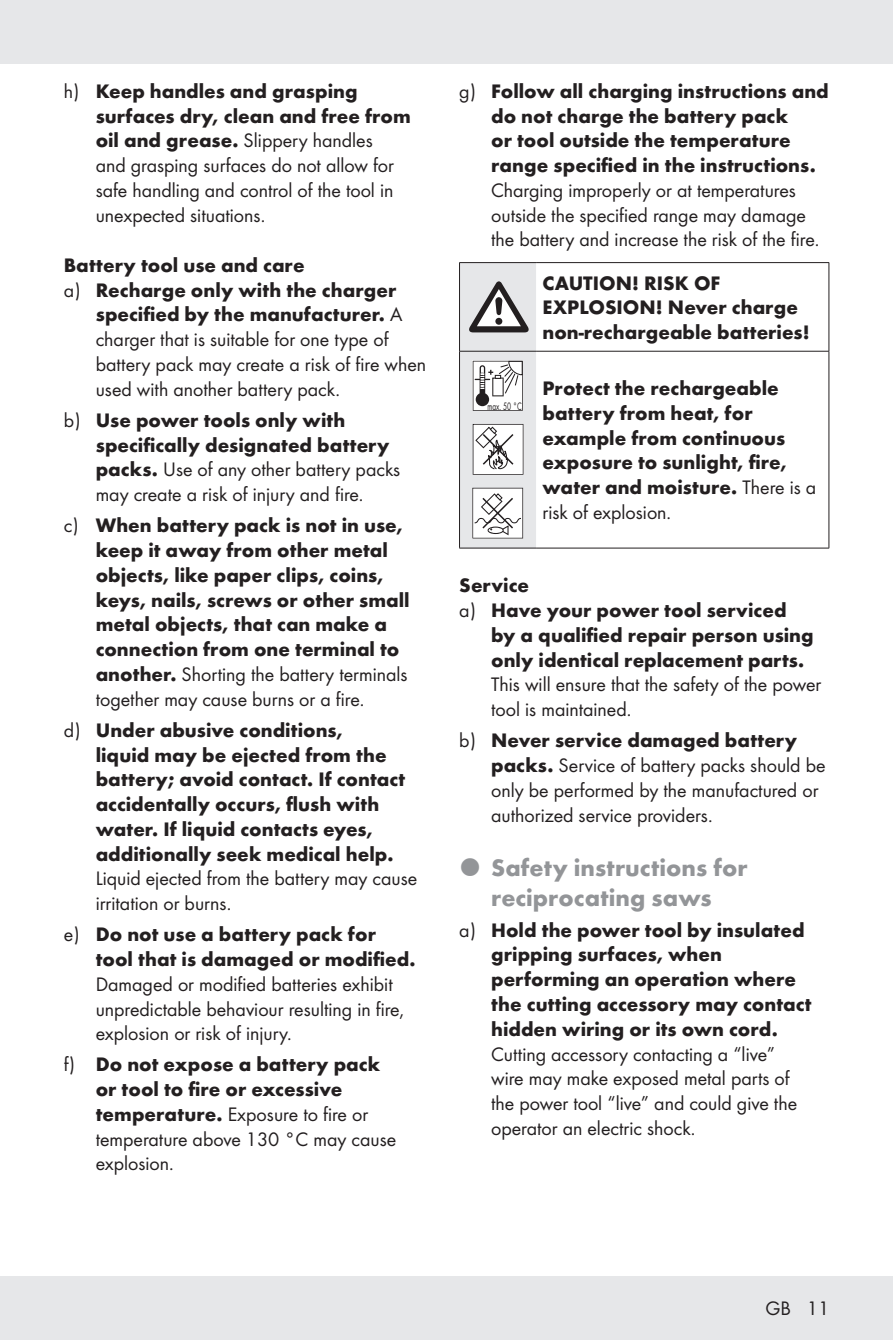
<style>
.page{position:relative;width:893px;height:1340px;background:#fff}
.page>*{position:absolute;margin:0;border:0;box-sizing:border-box;transform-origin:0 0}
.t1{font:700 24.75px/29.2px "Futura";color:#939598}
.Body{font:700 20.25px/24.8px "Futura";color:#231f20}
.t2{font:20.25px/24.8px "Futura Boo";color:#231f20}
.Headline-03_SB{font:700 20.25px "Futura";color:#231f20}
.Indent_SB{font:11.25px "Futura Boo";color:#231f20;scale:.65 1}
.s1{font-family:"Futura";font-weight:700}
.s2{font-family:"Futura Boo";font-weight:400}
</style>
<div class="page">
<div style="left:0;top:1276px;width:893px;height:63px;background:#e6e7e9"></div>
<div style="left:0;top:0;width:893px;height:64px;background:#e6e7e9"></div>
<hr style="left:536px;top:262px;width:293px;height:1px;background:#231f20">
<hr style="left:828px;top:263px;width:1px;height:88px;background:#231f20">
<hr style="left:536px;top:351px;width:293px;height:1px;background:#231f20">
<hr style="left:828px;top:351px;width:1px;height:197px;background:#231f20">
<hr style="left:536px;top:547px;width:293px;height:1px;background:#231f20">
<svg style="left:459px;top:262px;width:77px;height:286px"></svg>
<p class="t2" style="left:96px;top:78px;width:317px;text-indent:-32px">h) <span class="s1">Keep handles and grasping surfaces dry, clean and free from oil and grease.</span> Slippery handles<br>and grasping surfaces do not allow for safe handling and control of the tool in unexpected situations.</p>
<p class="Headline-03_SB" style="left:64px;top:250px;width:242px">Battery tool use and care</p>
<p class="t2" style="left:96px;top:276px;width:332px;text-indent:-32px">a) <span class="s1">Recharge only with the charger specified by the manufacturer.</span> A charger that is suitable for one type of battery pack may create a risk of fire when used with another battery pack.</p>
<p class="t2" style="left:96px;top:406px;width:306px;text-indent:-32px">b) <span class="s1">Use power tools only with specifically designated battery packs.</span> Use of any other battery packs may create a risk of injury and fire.</p>
<p class="Body" style="left:96px;top:511px;width:315px;text-indent:-32px"><span class="s2">c)</span> When battery pack is not in use, keep it away from other metal objects, like paper clips, coins, keys, nails, screws or other small metal objects, that can make a connection from one terminal to another. <span class="s2">Shorting the battery terminals together may cause burns or a fire.</span></p>
<p class="Body" style="left:96px;top:716px;width:323px;text-indent:-32px"><span class="s2">d)</span> Under abusive conditions,<br>liquid may be ejected from the battery; avoid contact. If contact accidentally occurs, flush with water. If liquid contacts eyes, additionally seek medical help.<br><span class="s2">Liquid ejected from the battery may cause irritation or burns.</span></p>
<p class="t2" style="left:96px;top:921px;width:321px;text-indent:-32px">e) <span class="s1">Do not use a battery pack for tool that is damaged or modified.<br></span>Damaged or modified batteries exhibit unpredictable behaviour resulting in fire, explosion or risk of injury.</p>
<p class="Body" style="left:96px;top:1050px;width:302px;text-indent:-32px"><span class="s2">f)</span> Do not expose a battery pack or tool to fire or excessive temperature. <span class="s2">Exposure to fire or temperature above 130 °C may cause explosion.</span></p>
<p class="Body" style="left:491px;top:77px;width:339px;text-indent:-32px"><span class="s2">g)</span> Follow all charging instructions and do not charge the battery pack<br>or tool outside the temperature range specified in the instructions.<br><span class="s2">Charging improperly or at temperatures outside the specified range may damage the battery and increase the risk of the fire.</span></p>
<p class="Body" style="left:542px;top:269px;width:269px">CAUTION! RISK OF<br>EXPLOSION! Never charge non‑rechargeable batteries!</p>
<p class="Indent_SB" style="left:488px;top:398px;width:54px">max. 50 °C</p>
<p class="Body" style="left:542px;top:374px;width:275px">Protect the rechargeable battery from heat, for example from continuous exposure to sunlight, fire, water and moisture. <span class="s2">There is a risk of explosion.</span></p>
<p class="Headline-03_SB" style="left:459px;top:570px;width:71px">Service</p>
<p class="Body" style="left:491px;top:596px;width:332px;text-indent:-32px"><span class="s2">a)</span> Have your power tool serviced<br>by a qualified repair person using only identical replacement parts.<br><span class="s2">This will ensure that the safety of the power tool is maintained.</span></p>
<p class="t2" style="left:491px;top:727px;width:336px;text-indent:-32px">b) <span class="s1">Never service damaged battery packs.</span> Service of battery packs should be only be performed by the manufactured or authorized service providers.</p>
<p class="t1" style="left:491px;top:851px;width:258px">Safety instructions for reciprocating saws</p>
<p class="Body" style="left:491px;top:916px;width:322px;text-indent:-32px"><span class="s2">a)</span> Hold the power tool by insulated gripping surfaces, when performing an operation where the cutting accessory may contact hidden wiring or its own cord.<br><span class="s2">Cutting accessory contacting a “live” wire may make exposed metal parts of the power tool “live” and could give the operator an electric shock.</span></p>
<p class="t2" style="left:765px;top:1295px;width:65px">GB 11</p>
</div>
